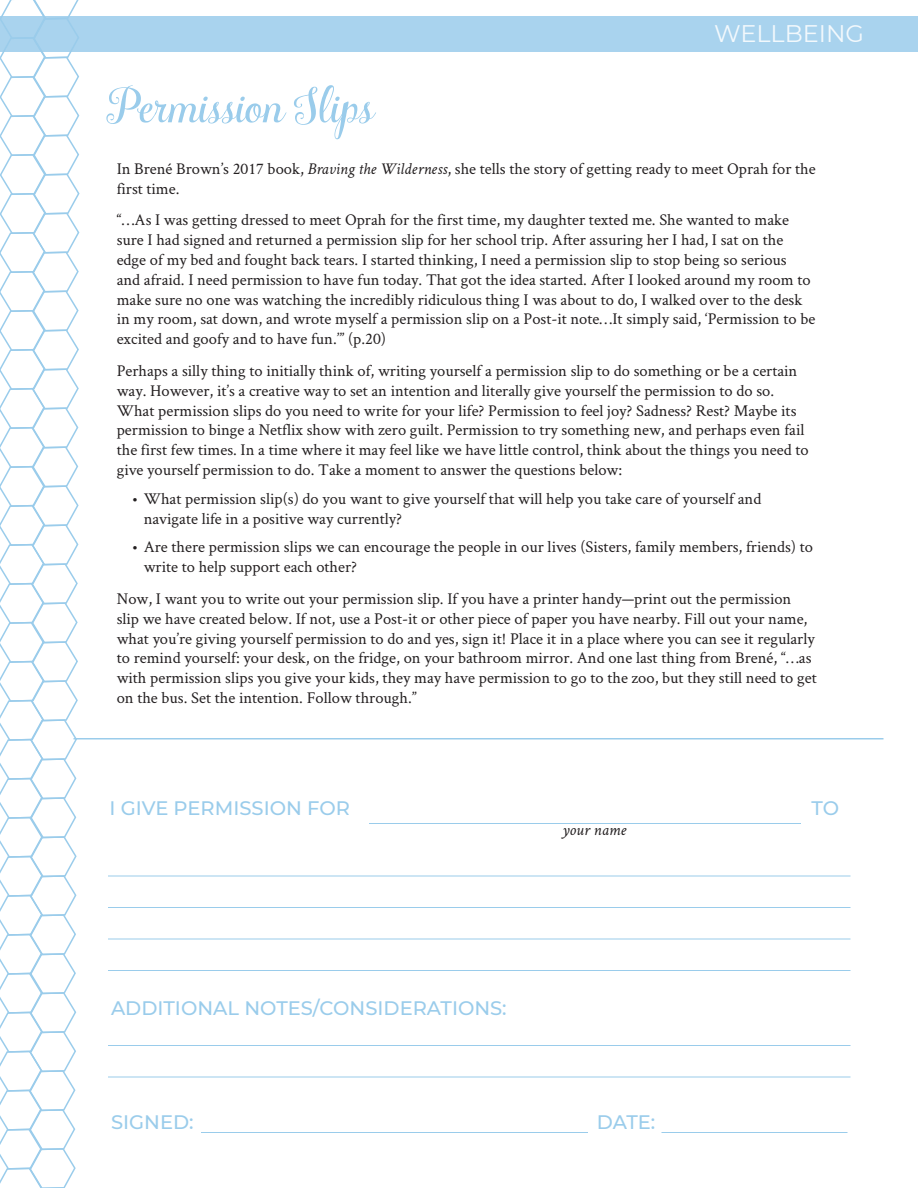
<style>
.page{position:relative;width:918px;height:1188px;background:#fff}
.page>*{position:absolute;margin:0;border:0;box-sizing:border-box;transform-origin:0 0}
.t1{font:54px "Ciao Bella";color:#9acceb}
.t2{font:24px "Montserrat";color:#fff}
.t3{font:500 19.5px "Montserrat";color:#9acceb}
.t4{font:16.5px/19.8px "Crimson Text";color:#231f20}
.t5{font:italic 16.5px "Crimson Text";color:#231f20}
.s1{font-style:italic}
</style>
<div class="page">
<div style="left:0;top:16px;width:918px;height:36px;background:#a9d3ee"></div>
<svg style="left:0;top:0;width:80px;height:1188px"></svg>
<hr style="left:74px;top:738px;width:810px;height:2px;background:#9acceb">
<hr style="left:369px;top:823px;width:432px;height:1px;background:#9acceb">
<hr style="left:201px;top:1132px;width:387px;height:1px;background:#9acceb">
<hr style="left:662px;top:1132px;width:186px;height:1px;background:#9acceb">
<hr style="left:108px;top:876px;width:742px;height:1px;background:#9acceb">
<hr style="left:108px;top:907px;width:742px;height:1px;background:#9acceb">
<hr style="left:108px;top:939px;width:742px;height:1px;background:#9acceb">
<hr style="left:108px;top:1045px;width:742px;height:1px;background:#9acceb">
<hr style="left:108px;top:970px;width:742px;height:1px;background:#9acceb">
<hr style="left:108px;top:1077px;width:742px;height:1px;background:#9acceb">
<p class="t1" style="left:109px;top:72px;width:266px">Permission Slips</p>
<h2 class="t2" style="left:714px;top:17px;width:152px">WELLBEING</h2>
<p class="t4" style="left:117px;top:158px;width:700px">In Brené Brown’s 2017 book, <span class="s1">Braving the Wilderness</span>, she tells the story of getting ready to meet Oprah for the first time.</p>
<p class="t4" style="left:117px;top:210px;width:700px">“…As I was getting dressed to meet Oprah for the first time, my daughter texted me. She wanted to make sure I had signed and returned a permission slip for her school trip. After assuring her I had, I sat on the edge of my bed and fought back tears. I started thinking, I need a permission slip to stop being so serious<br>and afraid. I need permission to have fun today. That got the idea started. After I looked around my room to make sure no one was watching the incredibly ridiculous thing I was about to do, I walked over to the desk in my room, sat down, and wrote myself a permission slip on a Post-it note…It simply said, ‘Permission to be excited and goofy and to have fun.’” (p.20)</p>
<p class="t4" style="left:117px;top:360px;width:693px">Perhaps a silly thing to initially think of, writing yourself a permission slip to do something or be a certain way. However, it’s a creative way to set an intention and literally give yourself the permission to do so.<br>What permission slips do you need to write for your life? Permission to feel joy? Sadness? Rest? Maybe its permission to binge a Netflix show with zero guilt. Permission to try something new, and perhaps even fail the first few times. In a time where it may feel like we have little control, think about the things you need to give yourself permission to do. Take a moment to answer the questions below:</p>
<p class="t4" style="left:144px;top:488px;width:619px;text-indent:-12px">• What permission slip(s) do you want to give yourself that will help you take care of yourself and navigate life in a positive way currently?</p>
<p class="t4" style="left:144px;top:537px;width:671px;text-indent:-12px">• Are there permission slips we can encourage the people in our lives (Sisters, family members, friends) to write to help support each other?</p>
<p class="t4" style="left:117px;top:588px;width:702px">Now, I want you to write out your permission slip. If you have a printer handy—print out the permission slip we have created below. If not, use a Post-it or other piece of paper you have nearby. Fill out your name, what you’re giving yourself permission to do and yes, sign it! Place it in a place where you can see it regularly to remind yourself: your desk, on the fridge, on your bathroom mirror. And one last thing from Brené, “…as with permission slips you give your kids, they may have permission to go to the zoo, but they still need to get on the bus. Set the intention. Follow through.”</p>
<p class="t3" style="left:110px;top:795px;width:242px">I GIVE PERMISSION FOR</p>
<p class="t3" style="left:811px;top:795px;width:29px">TO</p>
<p class="t5" style="left:562px;top:820px;width:66px">your name</p>
<p class="t3" style="left:111px;top:994px;width:397px">ADDITIONAL NOTES/CONSIDERATIONS:</p>
<p class="t3" style="left:111px;top:1108px;width:84px">SIGNED:</p>
<p class="t3" style="left:597px;top:1108px;width:60px">DATE:</p>
</div>
